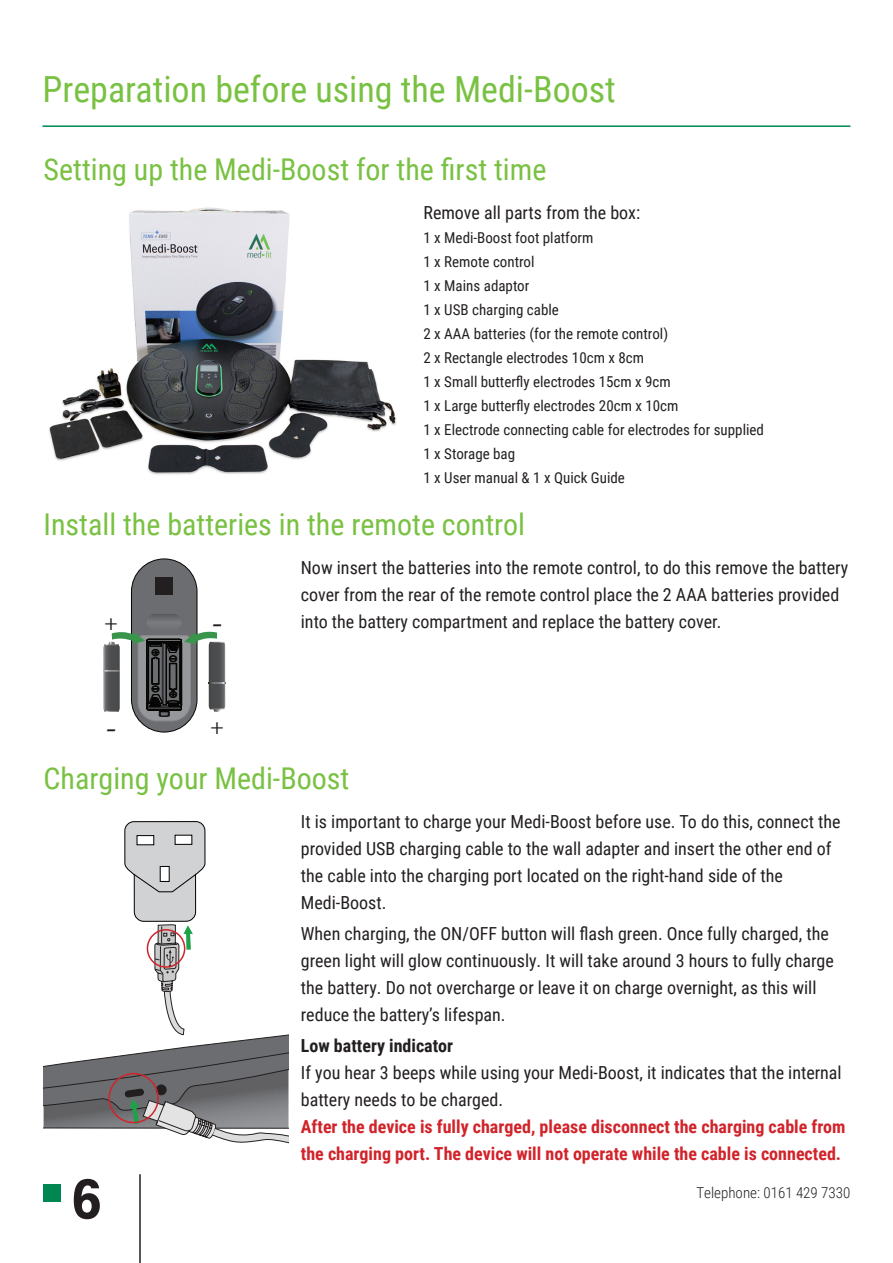
<style>
.page{position:relative;width:893px;height:1263px;background:#fff}
.page>*{position:absolute;margin:0;border:0;box-sizing:border-box;transform-origin:0 0}
.t1{font:700 57px "Coolvetica Rg";color:#231f20}
.t2{font:36px "Roboto Condensed";color:#79c142}
.t3{font:34.2px "Minion Pro";color:#231f20}
.t4{font:30px "Roboto Condensed";color:#79c142}
.t5{font:24px "Minion Pro";color:#231f20}
.Paragraph_Style_1{font:18px/27px "Roboto Condensed";color:#231f20}
.Paragraph_Style_1-2{font:700 18px/27px "Roboto Condensed";color:#d1232a}
.Paragraph_Style_1-3{font:700 18px "Roboto Condensed";color:#231f20}
.Paragraph_Style_1-4{font:15px "Roboto Condensed";color:#231f20}
.t6{font:300 15px "Roboto Condensed";color:#231f20}
</style>
<div class="page">
<div style="left:44px;top:1184px;width:17px;height:17px;background:#008751"></div>
<hr style="left:139px;top:1174px;width:2px;height:89px;background:#231f20">
<hr style="left:43px;top:125px;width:807px;height:2px;background:#008751">
<img style="left:49px;top:207px;width:347px;height:268px">
<div style="left:131px;top:559px;width:66px;height:173px;background:#6c6d70;border-radius:33px"></div>
<div style="left:156px;top:577px;width:17px;height:18px;background:#231f20"></div>
<svg style="left:103px;top:614px;width:122px;height:108px"></svg>
<svg style="left:44px;top:821px;width:244px;height:322px"></svg>
<div style="left:108px;top:1073px;width:51px;height:50px;border:2px solid #d1232a;border-radius:50%"></div>
<div style="left:147px;top:929px;width:38px;height:39px;border:2px solid #d1232a;border-radius:50%"></div>
<p class="t2" style="left:43px;top:63px;width:575px">Preparation before using the Medi-Boost</p>
<p class="t4" style="left:44px;top:149px;width:504px">Setting up the Medi-Boost for the first time</p>
<p class="Paragraph_Style_1" style="left:423px;top:198px;width:218px">Remove all parts from the box:</p>
<p class="Paragraph_Style_1-4" style="left:423px;top:227px;width:171px">1 x Medi-Boost foot platform</p>
<p class="Paragraph_Style_1-4" style="left:423px;top:251px;width:113px">1 x Remote control</p>
<p class="Paragraph_Style_1-4" style="left:423px;top:275px;width:107px">1 x Mains adaptor</p>
<p class="Paragraph_Style_1-4" style="left:423px;top:299px;width:137px">1 x USB charging cable</p>
<p class="Paragraph_Style_1-4" style="left:423px;top:323px;width:246px">2 x AAA batteries (for the remote control)</p>
<p class="Paragraph_Style_1-4" style="left:423px;top:347px;width:222px">2 x Rectangle electrodes 10cm x 8cm</p>
<p class="Paragraph_Style_1-4" style="left:423px;top:371px;width:249px">1 x Small butterfly electrodes 15cm x 9cm</p>
<p class="Paragraph_Style_1-4" style="left:423px;top:395px;width:256px">1 x Large butterfly electrodes 20cm x 10cm</p>
<p class="Paragraph_Style_1-4" style="left:423px;top:419px;width:342px">1 x Electrode connecting cable for electrodes for supplied</p>
<p class="Paragraph_Style_1-4" style="left:423px;top:443px;width:93px">1 x Storage bag</p>
<p class="Paragraph_Style_1-4" style="left:423px;top:467px;width:203px">1 x User manual &amp; 1 x Quick Guide</p>
<p class="t4" style="left:44px;top:504px;width:483px">Install the batteries in the remote control</p>
<p class="t5" style="left:104px;top:606px;width:15px">+</p>
<p class="t3" style="left:211px;top:599px;width:14px">-</p>
<p class="t3" style="left:105px;top:704px;width:14px">-</p>
<p class="t5" style="left:210px;top:710px;width:15px">+</p>
<p class="Paragraph_Style_1" style="left:301px;top:553px;width:549px">Now insert the batteries into the remote control, to do this remove the battery cover from the rear of the remote control place the 2 AAA batteries provided into the battery compartment and replace the battery cover.</p>
<p class="t4" style="left:44px;top:758px;width:307px">Charging your Medi-Boost</p>
<p class="Paragraph_Style_1" style="left:301px;top:807px;width:541px">It is important to charge your Medi-Boost before use. To do this, connect the provided USB charging cable to the wall adapter and insert the other end of the cable into the charging port located on the right-hand side of the Medi-Boost.</p>
<p class="Paragraph_Style_1" style="left:301px;top:919px;width:534px">When charging, the ON/OFF button will flash green. Once fully charged, the green light will glow continuously. It will take around 3 hours to fully charge the battery. Do not overcharge or leave it on charge overnight, as this will reduce the battery’s lifespan.</p>
<p class="Paragraph_Style_1-3" style="left:301px;top:1033px;width:154px">Low battery indicator</p>
<p class="Paragraph_Style_1" style="left:301px;top:1059px;width:542px">If you hear 3 beeps while using your Medi-Boost, it indicates that the internal battery needs to be charged.</p>
<p class="Paragraph_Style_1-2" style="left:301px;top:1113px;width:546px">After the device is fully charged, please disconnect the charging cable from the charging port. The device will not operate while the cable is connected.</p>
<h1 class="t1" style="left:73px;top:1165px;width:29px">6</h1>
<p class="t6" style="left:696px;top:1182px;width:155px">Telephone: 0161 429 7330</p>
</div>
